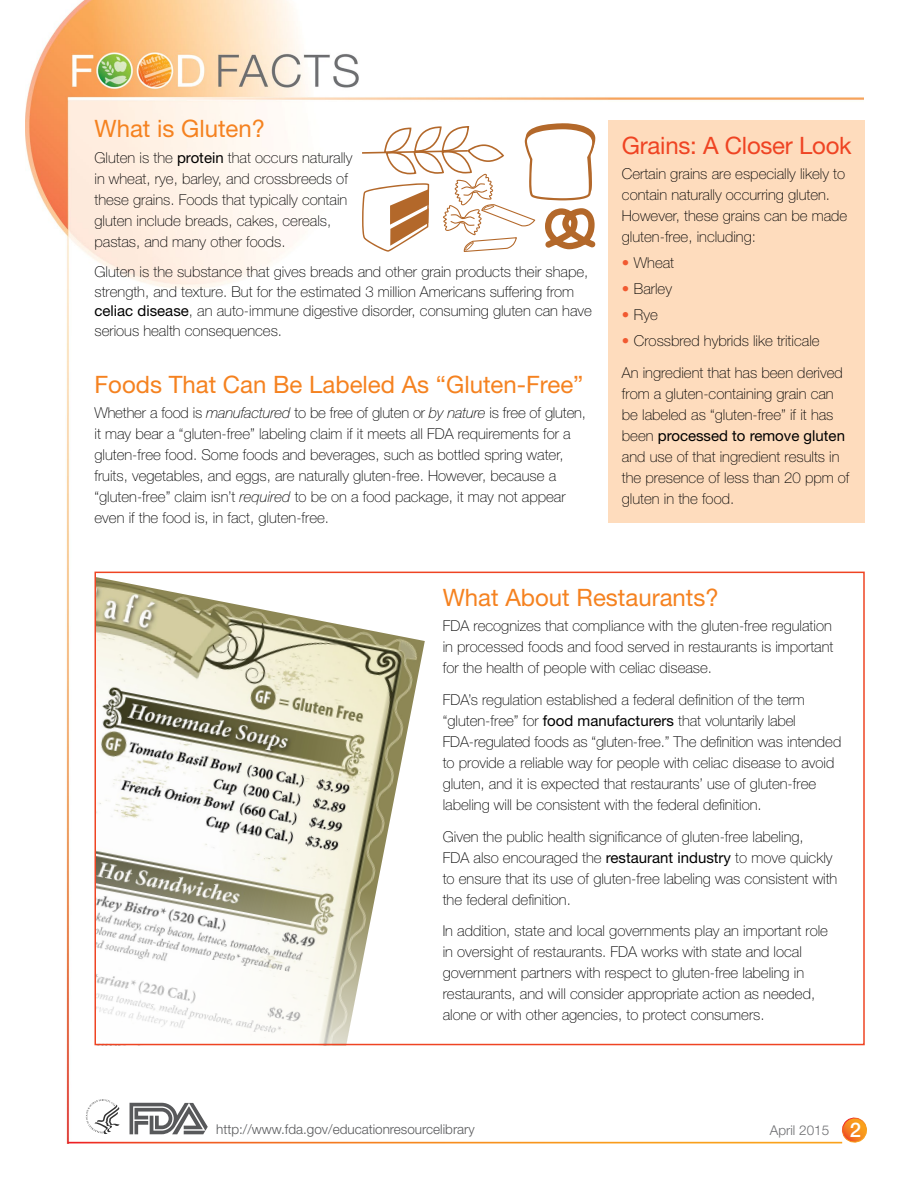
<style>
.page{position:relative;width:918px;height:1188px;background:#fff}
.page>*{position:absolute;margin:0;border:0;box-sizing:border-box;transform-origin:0 0}
.subhead_1{font:24px "Helvetica Neue LT Std";color:#f58220}
.subhead_1-2{font:24px "Helvetica Neue LT Std";letter-spacing:-.01em;color:#ef4423}
.body_copy{font:100 15px/21px "Helvetica Neue LT Std";color:#000}
.t1{font:300 13.5px "Helvetica Neue LT Std";color:#58595b}
.t2{font:300 13.5px "Helvetica Neue LT Std";color:#6d6e71}
.s1{font-weight:400}
.s2{font-style:italic}
.s3{color:#f15a31}
.s4{font-weight:500;font-size:20.25px;color:#fff}
</style>
<div class="page">
<img style="left:26px;top:1px;width:838px;height:1142px">
<hr style="left:68px;top:1142px;width:774px;height:1px;background:#fff">
<svg style="left:841px;top:1117px;width:26px;height:27px"></svg>
<svg style="left:130px;top:1103px;width:78px;height:31px"></svg>
<svg style="left:86px;top:1099px;width:34px;height:35px"></svg>
<svg style="left:362px;top:123px;width:233px;height:129px"></svg>
<div style="left:608px;top:120px;width:257px;height:403px;background:#fedcbd"></div>
<svg style="left:95px;top:570px;width:331px;height:472px"></svg>
<div style="left:94px;top:572px;width:771px;height:473px;border:2px solid #ef4423"></div>
<p class="subhead_1" style="left:94px;top:115px;width:172px">What is Gluten?</p>
<p class="body_copy" style="left:94px;top:147px;width:259px">Gluten is the <span class="s1">protein</span> that occurs naturally in wheat, rye, barley, and crossbreeds of these grains. Foods that typically contain gluten include breads, cakes, cereals, pastas, and many other foods.</p>
<p class="body_copy" style="left:94px;top:262px;width:499px;line-height:19.5px">Gluten is the substance that gives breads and other grain products their shape, strength, and texture. But for the estimated 3 million Americans suffering from <span class="s1">celiac disease</span>, an auto-immune digestive disorder, consuming gluten can have serious health consequences.</p>
<p class="subhead_1" style="left:94px;top:370px;width:490px">Foods That Can Be Labeled As “Gluten-Free”</p>
<p class="body_copy" style="left:94px;top:402px;width:493px">Whether a food is <span class="s2">manufactured</span> to be free of gluten or <span class="s2">by nature</span> is free of gluten, it may bear a “gluten-free” labeling claim if it meets all FDA requirements for a gluten-free food. Some foods and beverages, such as bottled spring water, fruits, vegetables, and eggs, are naturally gluten-free. However, because a “gluten-free” claim isn’t <span class="s2">required</span> to be on a food package, it may not appear even if the food is, in fact, gluten-free.</p>
<p class="subhead_1-2" style="left:622px;top:131px;width:231px">Grains: A Closer Look</p>
<p class="body_copy" style="left:622px;top:163px;width:227px">Certain grains are especially likely to contain naturally occurring gluten.<br>However, these grains can be made gluten-free, including:</p>
<p class="body_copy" style="left:622px;top:252px;width:54px"><span class="s3">•</span> Wheat</p>
<p class="body_copy" style="left:622px;top:278px;width:52px"><span class="s3">•</span> Barley</p>
<p class="body_copy" style="left:622px;top:304px;width:37px"><span class="s3">•</span> Rye</p>
<p class="body_copy" style="left:622px;top:330px;width:199px"><span class="s3">•</span> Crossbred hybrids like triticale</p>
<p class="body_copy" style="left:622px;top:362px;width:229px">An ingredient that has been derived from a gluten-containing grain can be labeled as “gluten-free” if it has been <span class="s1">processed to remove gluten </span>and use of that ingredient results in the presence of less than 20 ppm of gluten in the food.</p>
<p class="subhead_1" style="left:443px;top:583px;width:278px">What About Restaurants?</p>
<p class="body_copy" style="left:443px;top:615px;width:392px;text-align:justify">FDA recognizes that compliance with the gluten-free regulation in processed foods and food served in restaurants is important for the health of people with celiac disease.</p>
<p class="body_copy" style="left:443px;top:689px;width:400px">FDA’s regulation established a federal definition of the term “gluten-free” for <span class="s1">food manufacturers</span> that voluntarily label FDA-regulated foods as “gluten-free.” The definition was intended to provide a reliable way for people with celiac disease to avoid gluten, and it is expected that restaurants’ use of gluten-free labeling will be consistent with the federal definition.</p>
<p class="body_copy" style="left:443px;top:826px;width:396px">Given the public health significance of gluten-free labeling,<br>FDA also encouraged the <span class="s1">restaurant industry</span> to move quickly to ensure that its use of gluten-free labeling was consistent with the federal definition.</p>
<p class="body_copy" style="left:443px;top:921px;width:387px">In addition, state and local governments play an important role in oversight of restaurants. FDA works with state and local government partners with respect to gluten-free labeling in restaurants, and will consider appropriate action as needed, alone or with other agencies, to protect consumers.</p>
<p class="t1" style="left:216px;top:1121px;width:260px">http://www.fda.gov/educationresourcelibrary</p>
<p class="t2" style="left:770px;top:1122px;width:93px">April 2015 <span class="s4">2</span></p>
</div>
